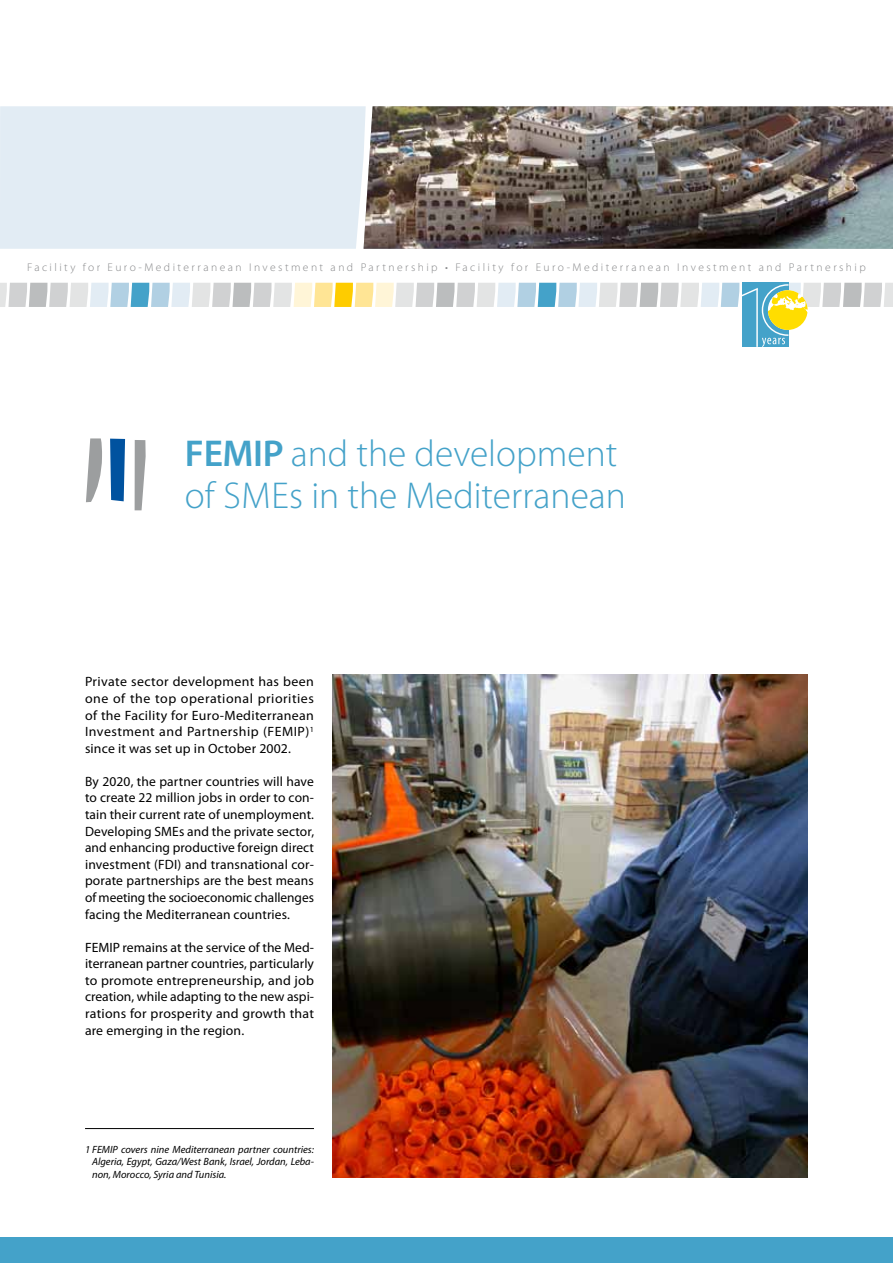
<style>
.page{position:relative;width:893px;height:1263px;background:#fff}
.page>*{position:absolute;margin:0;border:0;box-sizing:border-box;transform-origin:0 0}
.t1{font:300 37.5px/42px "Myriad Pro";color:#44a2c9}
.t2{font:13.5px/16.6px "Myriad Pro";letter-spacing:.01em;color:#000;text-align:justify}
.t3{font:300 11.25px "Myriad Pro";letter-spacing:.21em;color:#87888a}
.t4{font:italic 10.5px/12.6px "Myriad Pro";color:#000;text-align:justify}
.s1{font-weight:600}
</style>
<div class="page">
<img style="left:366px;top:106px;width:527px;height:143px">
<svg style="left:86px;top:438px;width:16px;height:64px"></svg>
<svg style="left:110px;top:439px;width:15px;height:62px"></svg>
<svg style="left:135px;top:440px;width:11px;height:70px"></svg>
<div style="left:1px;top:106px;width:365px;height:143px;background:#e2ecf4"></div>
<div style="left:0;top:1237px;width:893px;height:26px;background:#44a2c9"></div>
<img style="left:0;top:106px;width:1px;height:143px">
<img style="left:333px;top:674px;width:475px;height:504px">
<hr style="left:85px;top:1128px;width:229px;height:1px;background:#000">
<svg style="left:0;top:283px;width:893px;height:64px"></svg>
<svg style="left:768px;top:290px;width:40px;height:40px"></svg>
<p class="t3" style="left:27px;top:260px;width:840px">Facility for Euro-Mediterranean Investment and Partnership • Facility for Euro-Mediterranean Investment and Partnership</p>
<h1 class="t1" style="left:185px;top:432px;width:443px"><span class="s1">FEMIP</span> and the development of smes in the Mediterranean</h1>
<p class="t2" style="left:85px;top:673px;width:230px">Private sector development has been one of the top operational priorities of the Facility for Euro-Mediterranean Investment and Partnership (FEMIP)<sup>1 </sup>since it was set up in October 2002.</p>
<p class="t2" style="left:85px;top:773px;width:231px">By 2020, the partner countries will have to create 22 million jobs in order to con&shy;tain their current rate of unemployment.<br>Developing SMEs and the private sector, and enhancing productive foreign direct investment (FDI) and transnational cor&shy;porate partnerships are the best means of meeting the socioeconomic challenges facing the Mediterranean countries.</p>
<p class="t2" style="left:85px;top:939px;width:231px">FEMIP remains at the service of the Med&shy;iterranean partner countries, particularly to promote entrepreneurship, and job creation, while adapting to the new aspi&shy;rations for prosperity and growth that are emerging in the region.</p>
<p class="t4" style="left:92px;top:1143px;width:223px;text-indent:-7px">1 FEMIP covers nine Mediterranean partner countries:<br>Algeria, Egypt, Gaza/West Bank, Israel, Jordan, Leba&shy;non, Morocco, Syria and Tunisia.</p>
</div>
